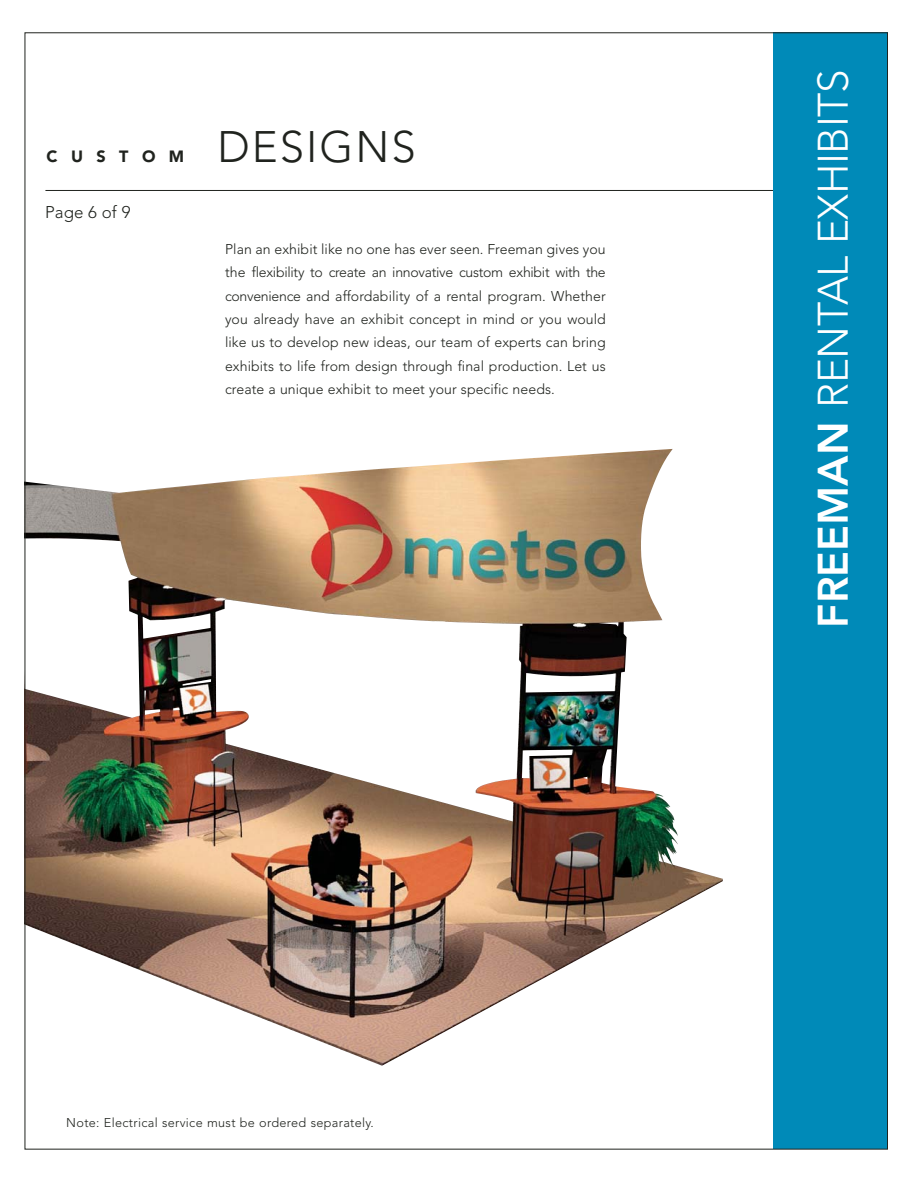
<style>
.page{position:relative;width:918px;height:1188px;background:#fff}
.page>*{position:absolute;margin:0;border:0;box-sizing:border-box;transform-origin:0 0}
.t1{font:300 43.65px "Avenir";letter-spacing:.045em;color:#20231e}
.t2{font:300 42.3px "Avenir";letter-spacing:-.01em;color:#fff}
.t3{font:300 16.95px "Avenir";color:#20231e}
.t4{font:900 16.2px "Avenir";letter-spacing:.83em;color:#20231e}
.t5{font:300 14.1px/23.2px "Avenir";letter-spacing:.005em;color:#20231e;text-align:justify}
.t6{font:300 12.75px "Avenir";letter-spacing:.025em;color:#20231e}
.s1{font-weight:800}
</style>
<div class="page">
<hr style="left:45px;top:190px;width:744px;height:1px;background:#20231e">
<div style="left:773px;top:33px;width:115px;height:1116px;background:#008ab8"></div>
<img style="left:27px;top:449px;width:696px;height:617px">
<p class="t4" style="left:47px;top:150px;width:139px">CUSTOM</p>
<p class="t3" style="left:45px;top:205px;width:87px">Page 6 of 9</p>
<h1 class="t1" style="left:217px;top:129px;width:200px">DESIGNS</h1>
<p class="t5" style="left:225px;top:239px;width:382px">Plan an exhibit like no one has ever seen. Freeman gives you the flexibility to create an innovative custom exhibit with the convenience and affordability of a rental program. Whether you already have an exhibit concept in mind or you would like us to develop new ideas, our team of experts can bring exhibits to life from design through final production. Let us create a unique exhibit to meet your specific needs.</p>
<p class="t6" style="left:66px;top:1118px;width:309px">Note: Electrical service must be ordered separately.</p>
<h2 class="t2" style="left:816px;top:628px;width:560px;rotate:-90deg"><span class="s1">FREEMAN</span> RENTAL EXHIBITS</h2>
</div>
